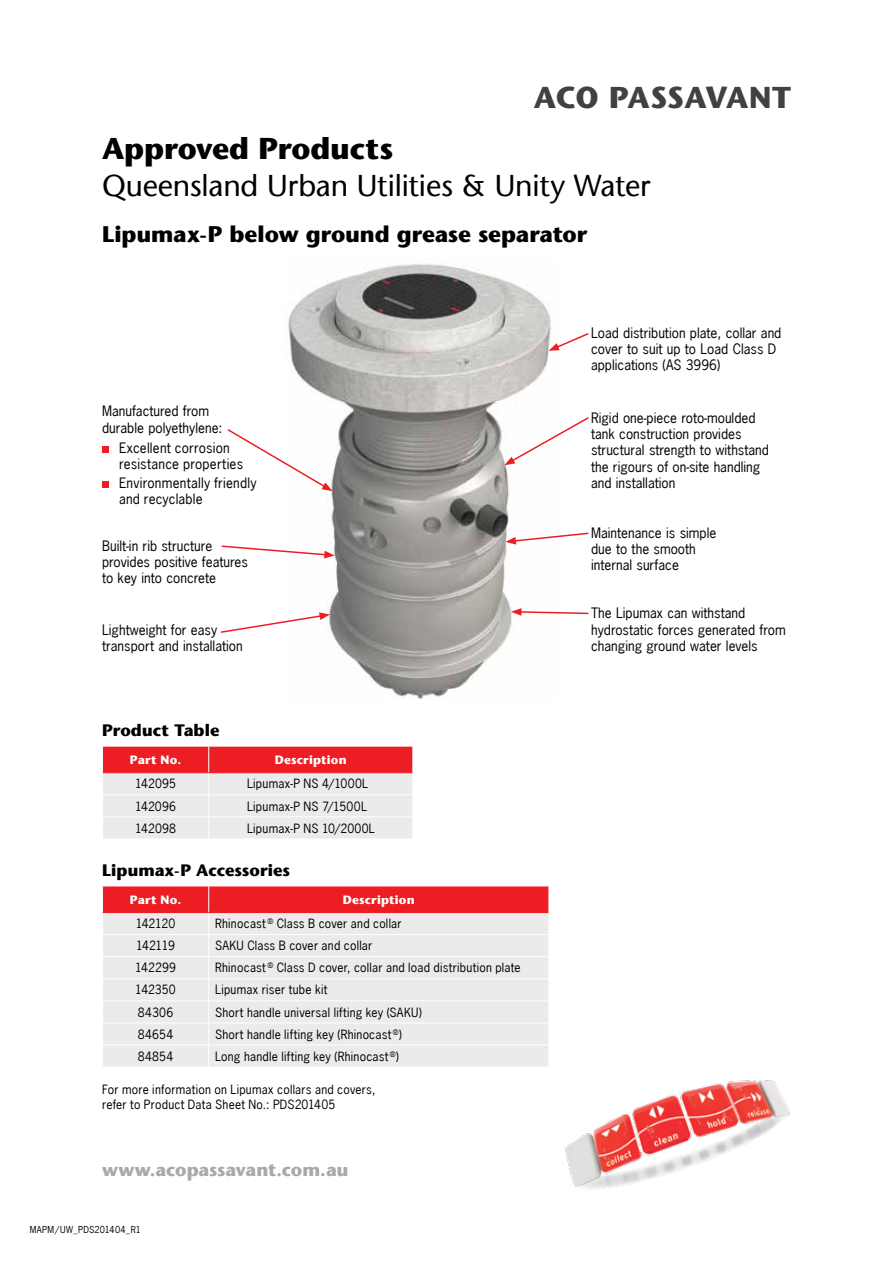
<style>
.page{position:relative;width:893px;height:1263px;background:#fff}
.page>*{position:absolute;margin:0;border:0;box-sizing:border-box;transform-origin:0 0}
.t1{font:30px "Stone Sans";letter-spacing:-.005em;color:#000}
.t2{font:700 30px "Stone Sans";color:#000}
.t3{font:700 30px "Stone Sans";letter-spacing:-.005em;color:#414042}
.t4{font:700 22.5px "Stone Sans";color:#000}
.t5{font:700 18px "Stone Sans";letter-spacing:-.005em;color:#a7a9ac}
.t6{font:700 16.5px "Stone Sans";letter-spacing:.005em;color:#000}
.t7{font:13.5px/16.2px "News Gothic";color:#000}
.t8{font:12px/15px "News Gothic";letter-spacing:.015em;color:#000}
.t9{font:700 12px "Stone Sans";letter-spacing:.015em;color:#fff}
.t10{font:9px "News Gothic";letter-spacing:.025em;color:#000}
</style>
<div class="page">
<img style="left:565px;top:1080px;width:225px;height:109px">
<svg style="left:102px;top:747px;width:311px;height:91px;background:#ebafb1"></svg>
<hr style="left:102px;top:794px;width:107px;height:1px;background:#fff">
<hr style="left:209px;top:794px;width:204px;height:1px;background:#fff">
<hr style="left:102px;top:816px;width:107px;height:1px;background:#fff">
<hr style="left:209px;top:816px;width:204px;height:1px;background:#fff">
<svg style="left:102px;top:886px;width:447px;height:181px;background:#ebccce"></svg>
<hr style="left:102px;top:934px;width:107px;height:1px;background:#fff">
<hr style="left:209px;top:934px;width:340px;height:1px;background:#fff">
<hr style="left:102px;top:956px;width:107px;height:1px;background:#fff">
<hr style="left:209px;top:956px;width:340px;height:1px;background:#fff">
<hr style="left:102px;top:978px;width:107px;height:1px;background:#fff">
<hr style="left:209px;top:978px;width:340px;height:1px;background:#fff">
<hr style="left:102px;top:1000px;width:107px;height:1px;background:#fff">
<hr style="left:102px;top:1022px;width:107px;height:1px;background:#fff">
<hr style="left:102px;top:1045px;width:107px;height:1px;background:#fff">
<hr style="left:209px;top:1000px;width:340px;height:1px;background:#fff">
<hr style="left:209px;top:1022px;width:340px;height:1px;background:#fff">
<hr style="left:209px;top:1045px;width:340px;height:1px;background:#fff">
<img style="left:288px;top:264px;width:263px;height:435px">
<svg style="left:102px;top:447px;width:6px;height:6px"></svg>
<div style="left:102px;top:481px;width:6px;height:7px;background:#ed1d24"></div>
<svg style="left:549px;top:332px;width:40px;height:19px"></svg>
<svg style="left:511px;top:608px;width:78px;height:8px"></svg>
<svg style="left:504px;top:416px;width:85px;height:49px"></svg>
<svg style="left:505px;top:532px;width:84px;height:13px"></svg>
<svg style="left:227px;top:428px;width:106px;height:63px"></svg>
<svg style="left:221px;top:545px;width:114px;height:13px"></svg>
<svg style="left:220px;top:612px;width:110px;height:22px"></svg>
<h1 class="t3" style="left:534px;top:79px;width:258px">ACO PASSAVANT</h1>
<h1 class="t2" style="left:102px;top:130px;width:293px">Approved Products</h1>
<h1 class="t1" style="left:102px;top:168px;width:550px">Queensland Urban Utilities &amp; Unity Water</h1>
<h2 class="t4" style="left:102px;top:221px;width:487px">Lipumax-P below ground grease separator</h2>
<p class="t7" style="left:102px;top:403px;width:122px">Manufactured from durable polyethylene:</p>
<p class="t7" style="left:119px;top:440px;width:126px">Excellent corrosion resistance properties</p>
<p class="t7" style="left:119px;top:474px;width:139px">Environmentally friendly and recyclable</p>
<p class="t7" style="left:102px;top:537px;width:147px">Built-in rib structure provides positive features to key into concrete</p>
<p class="t7" style="left:102px;top:622px;width:142px">Lightweight for easy transport and installation</p>
<p class="t6" style="left:102px;top:721px;width:119px">Product Table</p>
<p class="t9" style="left:130px;top:753px;width:53px">Part No.</p>
<p class="t9" style="left:275px;top:753px;width:73px">Description</p>
<p class="t8" style="left:135px;top:776px;width:42px">142095</p>
<p class="t8" style="left:247px;top:776px;width:123px">Lipumax-P NS 4/1000L</p>
<p class="t8" style="left:135px;top:798px;width:42px">142096</p>
<p class="t8" style="left:247px;top:798px;width:122px">Lipumax-P NS 7/1500L</p>
<p class="t8" style="left:135px;top:820px;width:42px">142098</p>
<p class="t8" style="left:247px;top:820px;width:130px">Lipumax-P NS 10/2000L</p>
<p class="t6" style="left:102px;top:860px;width:190px">Lipumax-P Accessories</p>
<p class="t9" style="left:130px;top:893px;width:53px">Part No.</p>
<p class="t9" style="left:343px;top:893px;width:73px">Description</p>
<p class="t8" style="left:136px;top:916px;width:41px">142120</p>
<p class="t8" style="left:215px;top:916px;width:188px">Rhinocast <sup>®</sup> Class B cover and collar</p>
<p class="t8" style="left:136px;top:938px;width:40px">142119</p>
<p class="t8" style="left:215px;top:938px;width:159px">SAKU Class B cover and collar</p>
<p class="t8" style="left:135px;top:960px;width:42px">142299</p>
<p class="t8" style="left:215px;top:960px;width:307px">Rhinocast <sup>®</sup> Class D cover, collar and load distribution plate</p>
<p class="t8" style="left:135px;top:982px;width:42px">142350</p>
<p class="t8" style="left:215px;top:982px;width:114px">Lipumax riser tube kit</p>
<p class="t8" style="left:138px;top:1004px;width:37px">84306</p>
<p class="t8" style="left:215px;top:1004px;width:208px">Short handle universal lifting key (SAKU)</p>
<p class="t8" style="left:138px;top:1026px;width:37px">84654</p>
<p class="t8" style="left:215px;top:1026px;width:188px">Short handle lifting key (Rhinocast <sup>®</sup>)</p>
<p class="t8" style="left:138px;top:1049px;width:37px">84854</p>
<p class="t8" style="left:215px;top:1049px;width:185px">Long handle lifting key (Rhinocast <sup>®</sup>)</p>
<p class="t8" style="left:102px;top:1081px;width:275px">For more information on Lipumax collars and covers, refer to Product Data Sheet No.: PDS201405</p>
<h3 class="t5" style="left:102px;top:1158px;width:248px">www.acopassavant.com.au</h3>
<p class="t10" style="left:30px;top:1224px;width:113px">MAPM/UW_PDS201404_R1</p>
<p class="t7" style="left:591px;top:325px;width:192px">Load distribution plate, collar and cover to suit up to Load Class D applications (AS 3996)</p>
<p class="t7" style="left:591px;top:410px;width:179px">Rigid one-piece roto-moulded tank construction provides structural strength to withstand the rigours of on-site handling and installation</p>
<p class="t7" style="left:591px;top:524px;width:127px">Maintenance is simple due to the smooth internal surface</p>
<p class="t7" style="left:591px;top:605px;width:196px">The Lipumax can withstand hydrostatic forces generated from changing ground water levels</p>
</div>
